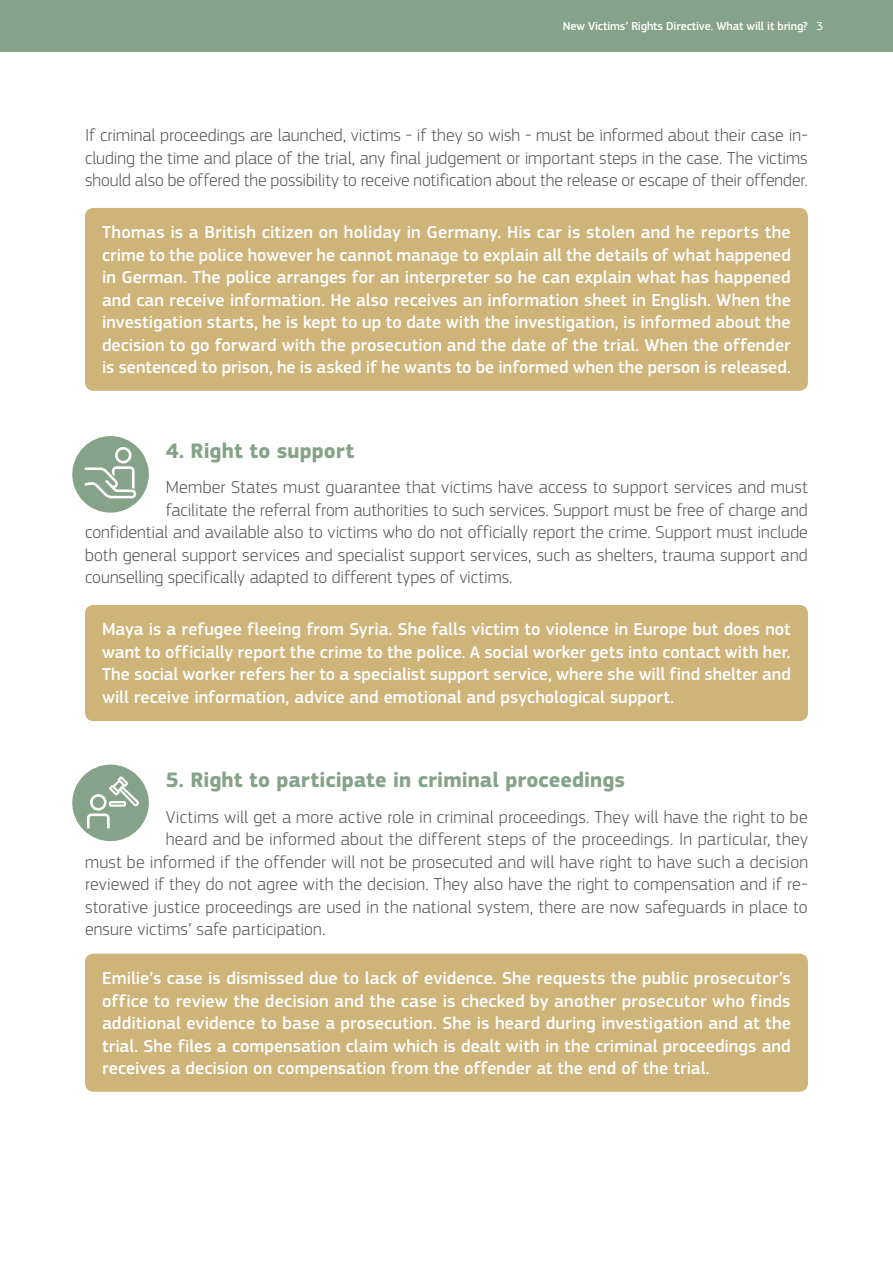
<style>
.page{position:relative;width:893px;height:1263px;background:#fff}
.page>*{position:absolute;margin:0;border:0;box-sizing:border-box;transform-origin:0 0}
.t1{font:700 21.75px "EC Square Sans Pro";letter-spacing:.005em;color:#85a388}
.t2{font:500 18px/22.5px "EC Square Sans Pro";color:#fff;text-align:justify}
.t3{font:300 18px/22.5px "EC Square Sans Pro";letter-spacing:.005em;color:#58585a;text-align:justify}
.t4{font:500 12px "EC Square Sans Pro";letter-spacing:-.01em;color:#fff}
.s1{font-weight:400}
</style>
<div class="page">
<div style="left:0;top:0;width:893px;height:51px;background:#85a388"></div>
<div style="left:85px;top:208px;width:723px;height:183px;background:#ceb479;border-radius:9px"></div>
<div style="left:85px;top:605px;width:723px;height:116px;background:#ceb479;border-radius:9px"></div>
<div style="left:85px;top:954px;width:723px;height:138px;background:#ceb479;border-radius:9px"></div>
<div style="left:72px;top:436px;width:77px;height:77px;background:#85a388;border-radius:50%"></div>
<svg style="left:85px;top:447px;width:51px;height:51px"></svg>
<div style="left:72px;top:765px;width:77px;height:76px;background:#85a388;border-radius:50%"></div>
<svg style="left:87px;top:776px;width:52px;height:52px"></svg>
<p class="t4" style="left:563px;top:19px;width:262px">New Victims’ Rights Directive. What will it bring? <span class="s1">3</span></p>
<p class="t3" style="left:85px;top:124px;width:724px">If criminal proceedings are launched, victims - if they so wish - must be informed about their case in&shy;cluding the time and place of the trial, any final judgement or important steps in the case. The victims should also be offered the possibility to receive notification about the release or escape of their offender.</p>
<p class="t2" style="left:102px;top:222px;width:690px">Thomas is a British citizen on holiday in Germany. His car is stolen and he reports the crime to the police however he cannot manage to explain all the details of what happened in German. The police arranges for an interpreter so he can explain what has happened and can receive information. He also receives an information sheet in English. When the investigation starts, he is kept to up to date with the investigation, is informed about the decision to go forward with the prosecution and the date of the trial. When the offender is sentenced to prison, he is asked if he wants to be informed when the person is released.</p>
<p class="t1" style="left:166px;top:438px;width:190px">4. Right to support</p>
<p class="t3" style="left:166px;top:476px;width:643px">Member States must guarantee that victims have access to support services and must</p>
<p class="t3" style="left:166px;top:499px;width:643px">facilitate the referral from authorities to such services. Support must be free of charge and</p>
<p class="t3" style="left:85px;top:521px;width:724px">confidential and available also to victims who do not officially report the crime. Support must include</p>
<p class="t3" style="left:85px;top:544px;width:724px">both general support services and specialist support services, such as shelters, trauma support and</p>
<p class="t3" style="left:85px;top:566px;width:429px">counselling specifically adapted to different types of victims.</p>
<p class="t2" style="left:102px;top:619px;width:690px">Maya is a refugee fleeing from Syria. She falls victim to violence in Europe but does not want to officially report the crime to the police. A social worker gets into contact with her.<br>The social worker refers her to a specialist support service, where she will find shelter and will receive information, advice and emotional and psychological support.</p>
<p class="t1" style="left:166px;top:767px;width:461px">5. Right to participate in criminal proceedings</p>
<p class="t3" style="left:166px;top:805px;width:643px">Victims will get a more active role in criminal proceedings. They will have the right to be</p>
<p class="t3" style="left:166px;top:828px;width:644px">heard and be informed about the different steps of the proceedings. In particular, they</p>
<p class="t3" style="left:85px;top:850px;width:725px">must be informed if the offender will not be prosecuted and will have right to have such a decision</p>
<p class="t3" style="left:85px;top:873px;width:724px">reviewed if they do not agree with the decision. They also have the right to compensation and if re-</p>
<p class="t3" style="left:85px;top:895px;width:724px">storative justice proceedings are used in the national system, there are now safeguards in place to</p>
<p class="t3" style="left:85px;top:918px;width:242px">ensure victims’ safe participation.</p>
<p class="t2" style="left:102px;top:967px;width:690px">Emilie’s case is dismissed due to lack of evidence. She requests the public prosecutor’s office to review the decision and the case is checked by another prosecutor who finds additional evidence to base a prosecution. She is heard during investigation and at the trial. She files a compensation claim which is dealt with in the criminal proceedings and receives a decision on compensation from the offender at the end of the trial.</p>
</div>
